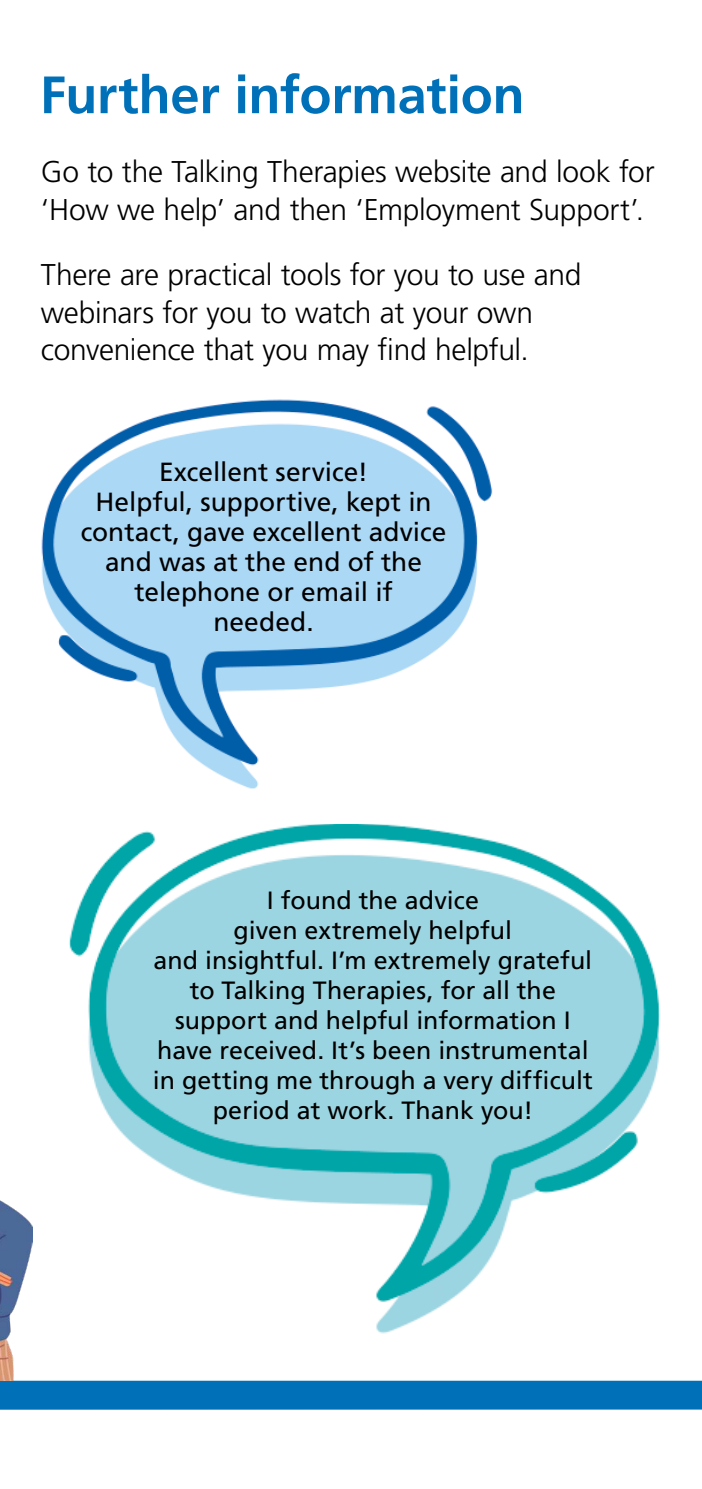
<style>
.page{position:relative;width:702px;height:1489px;background:#fff}
.page>*{position:absolute;margin:0;border:0;box-sizing:border-box;transform-origin:0 0}
.t1{font:700 52.5px "Frutiger LT Std";letter-spacing:-.005em;color:#0071b9}
.t2{font:300 30px/37.5px "Frutiger LT Std";letter-spacing:-.01em;color:#000}
.t3{font:26.25px/30px "Frutiger LT Std";color:#000;text-align:center}
.t4{font:25px/30px "Frutiger LT Std";letter-spacing:.005em;color:#000;text-align:center}
</style>
<div class="page">
<div style="left:0;top:1380px;width:702px;height:29px;background:#0071b9"></div>
<img style="left:41px;top:399px;width:452px;height:390px">
<img style="left:69px;top:825px;width:592px;height:509px">
<img style="left:0;top:1200px;width:32px;height:180px">
<h1 class="t1" style="left:40px;top:73px;width:486px">Further information</h1>
<p class="t2" style="left:41px;top:156px;width:615px">Go to the Talking Therapies website and look for ‘How we help’ and then ‘Employment Support’.</p>
<p class="t2" style="left:41px;top:259px;width:542px">There are practical tools for you to use and webinars for you to watch at your own convenience that you may find helpful.</p>
<p class="t3" style="left:81px;top:459px;width:367px">Excellent service!<br>Helpful, supportive, kept in contact, gave excellent advice and was at the end of the telephone or email if<br>needed.</p>
<p class="t4" style="left:153px;top:886px;width:441px">I found the advice<br>given extremely helpful<br>and insightful. I’m extremely grateful to Talking Therapies, for all the support and helpful information I have received. It’s been instrumental in getting me through a very difficult period at work. Thank you!</p>
</div>
